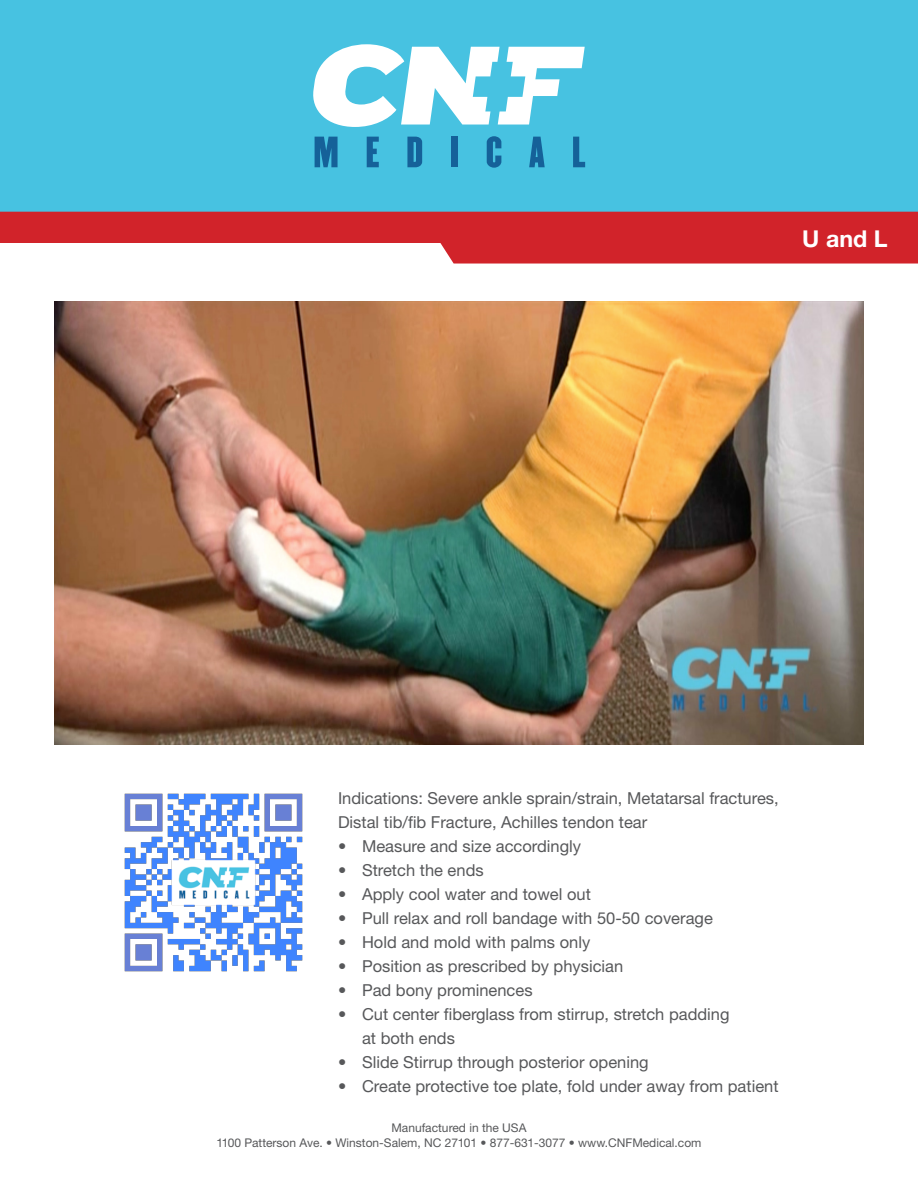
<style>
.page{position:relative;width:918px;height:1188px;background:#fff}
.page>*{position:absolute;margin:0;border:0;box-sizing:border-box;transform-origin:0 0}
.t1{font:700 23.25px "Helvetica Neue LT Std";color:#fff}
.t2{font:16.5px/24px "Helvetica Neue LT Std";color:#57585a}
.t3{font:12px "Helvetica Neue LT Std";color:#57585a}
</style>
<div class="page">
<div style="left:0;top:0;width:918px;height:220px;background:#47c2e1"></div>
<svg style="left:315px;top:137px;width:23px;height:30px"></svg>
<svg style="left:367px;top:137px;width:12px;height:30px"></svg>
<svg style="left:407px;top:137px;width:15px;height:30px"></svg>
<div style="left:451px;top:137px;width:7px;height:30px;background:#156199"></div>
<svg style="left:487px;top:136px;width:14px;height:32px"></svg>
<svg style="left:529px;top:137px;width:16px;height:30px"></svg>
<svg style="left:573px;top:137px;width:12px;height:30px"></svg>
<svg style="left:313px;top:44px;width:272px;height:83px"></svg>
<img style="left:54px;top:301px;width:810px;height:443px">
<img style="left:124px;top:793px;width:179px;height:179px">
<svg style="left:0;top:212px;width:918px;height:52px;fill:#d1232a"></svg>
<p class="t1" style="left:802px;top:224px;width:87px">U and L</p>
<p class="t2" style="left:338px;top:786px;width:442px">Indications: Severe ankle sprain/strain, Metatarsal fractures,<br>Distal tib/fib Fracture, Achilles tendon tear</p>
<p class="t2" style="left:338px;top:834px;width:245px">• Measure and size accordingly</p>
<p class="t2" style="left:338px;top:858px;width:147px">• Stretch the ends</p>
<p class="t2" style="left:338px;top:882px;width:254px">• Apply cool water and towel out</p>
<p class="t2" style="left:338px;top:906px;width:376px">• Pull relax and roll bandage with 50-50 coverage</p>
<p class="t2" style="left:338px;top:930px;width:254px">• Hold and mold with palms only</p>
<p class="t2" style="left:338px;top:954px;width:287px">• Position as prescribed by physician</p>
<p class="t2" style="left:338px;top:978px;width:196px">• Pad bony prominences</p>
<p class="t2" style="left:338px;top:1002px;width:393px">• Cut center fiberglass from stirrup, stretch padding</p>
<p class="t2" style="left:362px;top:1026px;width:94px">at both ends</p>
<p class="t2" style="left:338px;top:1050px;width:312px">• Slide Stirrup through posterior opening</p>
<p class="t2" style="left:338px;top:1074px;width:442px">• Create protective toe plate, fold under away from patient</p>
<p class="t3" style="left:392px;top:1120px;width:136px">Manufactured in the USA</p>
<p class="t3" style="left:217px;top:1135px;width:486px">1100 Patterson Ave. • Winston-Salem, NC 27101 • 877-631-3077 • www.CNFMedical.com</p>
</div>
